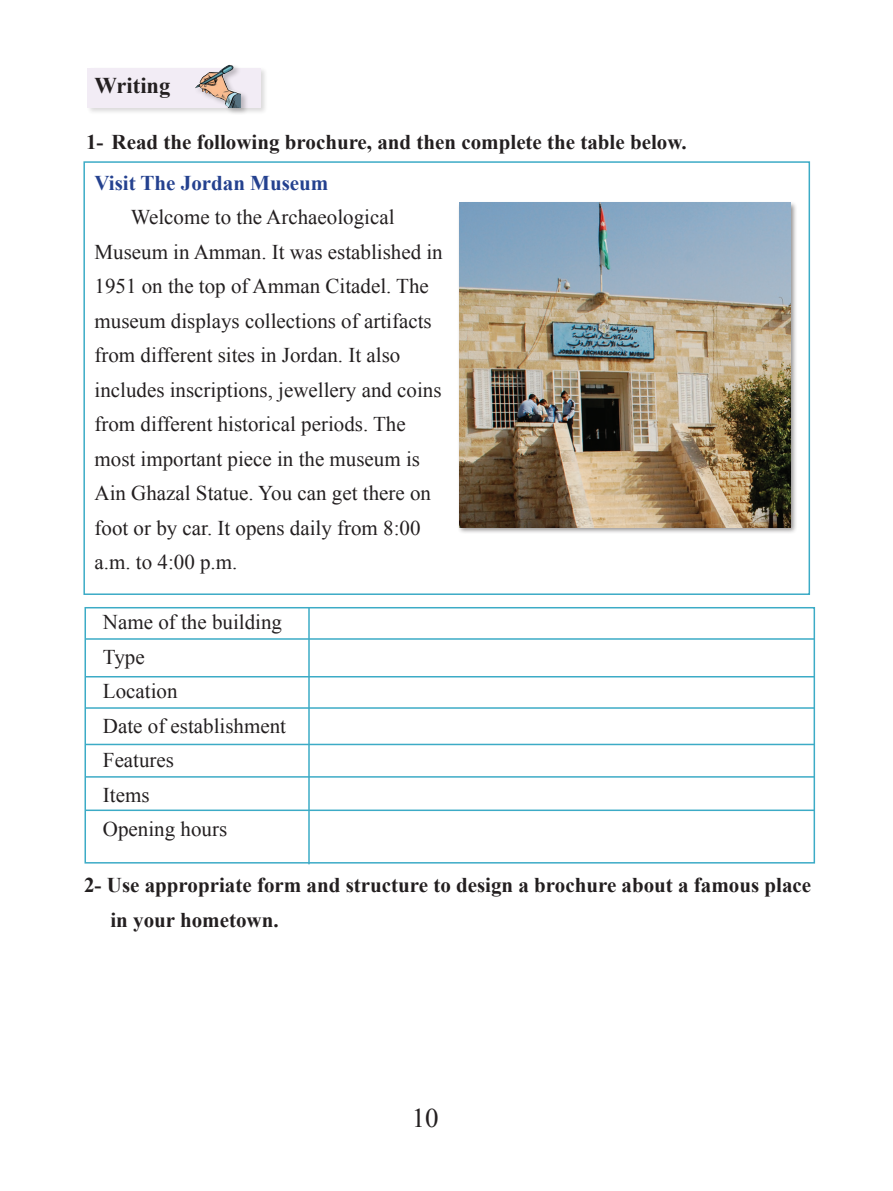
<style>
.page{position:relative;width:893px;height:1191px;background:#fff}
.page>*{position:absolute;margin:0;border:0;box-sizing:border-box;transform-origin:0 0}
.t1{font:27px "Times New Roman";color:#231f20}
.t2{font:700 22.5px "Times New Roman";color:#231f20}
.t3{font:21px/34.5px "Times New Roman";color:#231f20}
.t4{font:700 21px/34.5px "Times New Roman";color:#231f20}
.t5{font:700 21px "Times New Roman";color:#24418f}
</style>
<div class="page">
<div style="left:86px;top:66px;width:183px;height:50px;background:#231f20;opacity:.34"></div>
<div style="left:88px;top:68px;width:173px;height:40px;background:#f2ecf5"></div>
<div style="left:194px;top:63px;width:54px;height:52px;background:#231f20;opacity:.26"></div>
<img style="left:195px;top:65px;width:46px;height:43px">
<div style="left:457px;top:201px;width:341px;height:334px;background:#231f20;opacity:.48"></div>
<img style="left:459px;top:202px;width:331px;height:325px">
<div style="left:83px;top:161px;width:727px;height:434px;border:2px solid #3cabc6"></div>
<div style="left:85px;top:607px;width:730px;height:256px;border:2px solid #3cabc6"></div>
<hr style="left:85px;top:638px;width:729px;height:2px;background:#3cabc6">
<hr style="left:85px;top:676px;width:729px;height:1px;background:#3cabc6">
<hr style="left:85px;top:707px;width:729px;height:2px;background:#3cabc6">
<hr style="left:85px;top:743px;width:729px;height:2px;background:#3cabc6">
<hr style="left:85px;top:776px;width:729px;height:1px;background:#3cabc6">
<hr style="left:85px;top:809px;width:729px;height:2px;background:#3cabc6">
<hr style="left:308px;top:607px;width:2px;height:257px;background:#3cabc6">
<p class="t2" style="left:94px;top:70px;width:77px">Writing</p>
<p class="t4" style="left:86px;top:124px;width:602px">1- Read the following brochure, and then complete the table below.</p>
<p class="t5" style="left:95px;top:168px;width:235px">Visit The Jordan Museum</p>
<p class="t3" style="left:95px;top:200px;width:350px;text-indent:36px">Welcome to the Archaeological Museum in Amman. It was established in 1951 on the top of Amman Citadel. The museum displays collections of artifacts from different sites in Jordan. It also includes inscriptions, jewellery and coins from different historical periods. The most important piece in the museum is Ain Ghazal Statue. You can get there on foot or by car. It opens daily from 8:00 a.m. to 4:00 p.m.</p>
<p class="t3" style="left:103px;top:604px;width:185px">Name of the building<br>Type<br>Location<br>Date of establishment<br>Features<br>Items<br>Opening hours</p>
<p class="t4" style="left:110px;top:867px;width:702px;text-indent:-26px">2- Use appropriate form and structure to design a brochure about a famous place in your hometown.</p>
<p class="t1" style="left:412px;top:1100px;width:28px">10</p>
</div>
